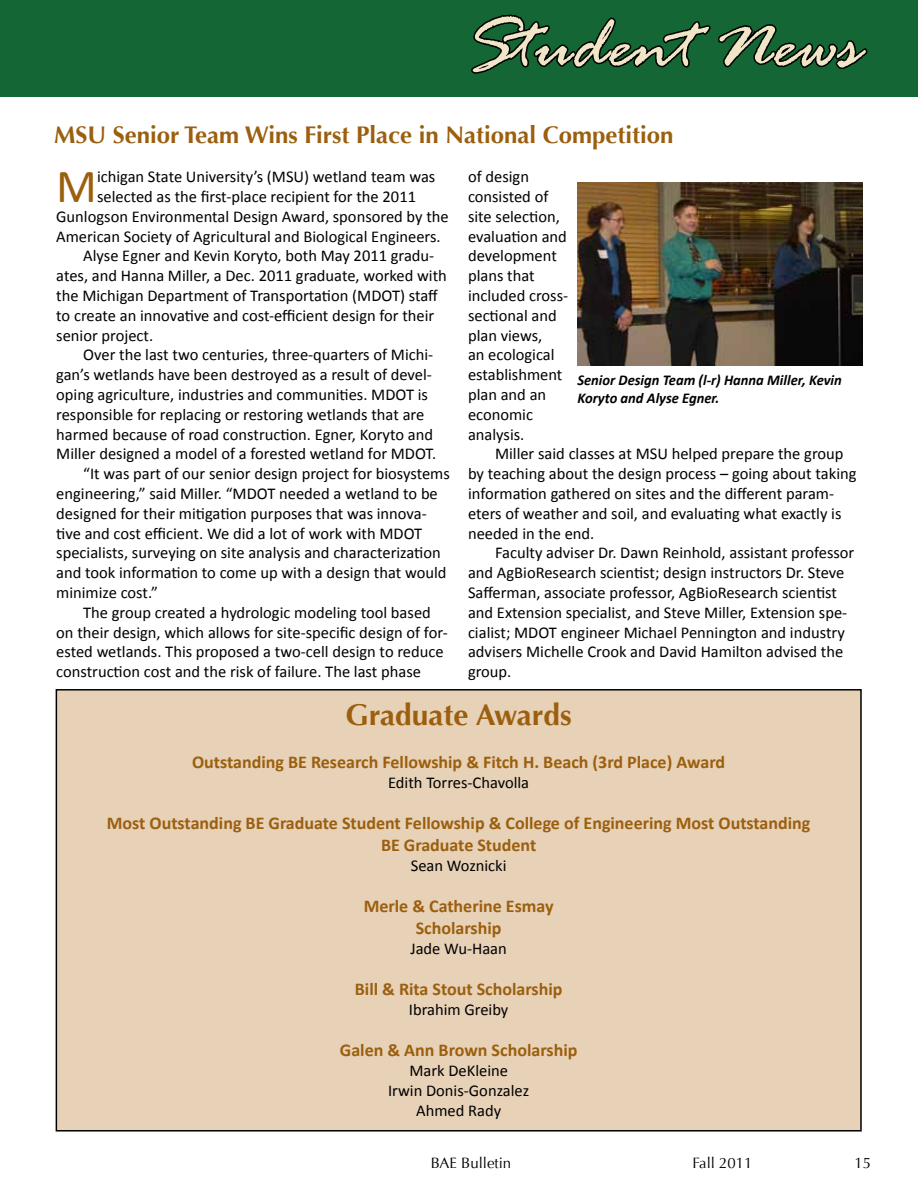
<style>
.page{position:relative;width:918px;height:1188px;background:#fff}
.page>*{position:absolute;margin:0;border:0;box-sizing:border-box;transform-origin:0 0}
.t1{font:italic 78px "Rage";color:#f1e5c7}
.t2{font:47.7px "Calibri";color:#9b5f0e}
.t3{font:700 30px "Optima";color:#9b5f0e}
.t4{font:700 24px "Optima";color:#9b5f0e}
.t5{font:700 18px/21.6px "Calibri";color:#9b5f0e;text-align:center}
.t6{font:16.5px/19.8px "Calibri";color:#000}
.t7{font:italic 700 15px/18px "Calibri";color:#000}
.t8{font:15px "Optima";color:#000}
</style>
<div class="page">
<div style="left:0;top:0;width:918px;height:97px;background:#146734"></div>
<svg style="left:471px;top:14px;width:397px;height:60px"></svg>
<div style="left:56px;top:690px;width:805px;height:441px;background:#e7d1b7"></div>
<div style="left:56px;top:689px;width:806px;height:443px;border:2px solid #000"></div>
<img style="left:577px;top:182px;width:286px;height:184px">
<h1 class="t1" style="left:464px;top:3px;width:399px">Student News</h1>
<h3 class="t4" style="left:54px;top:121px;width:621px">MSU Senior Team Wins First Place in National Competition</h3>
<h2 class="t2" style="left:56px;top:157px;width:42px">M</h2>
<p class="t6" style="left:97px;top:166px;width:340px">ichigan State University’s (MSU) wetland team was</p>
<p class="t6" style="left:97px;top:186px;width:321px">selected as the first-place recipient for the 2011</p>
<p class="t6" style="left:56px;top:206px;width:394px">Gunlogson Environmental Design Award, sponsored by the</p>
<p class="t6" style="left:56px;top:225px;width:386px">American Society of Agricultural and Biological Engineers.</p>
<p class="t6" style="left:83px;top:245px;width:353px">Alyse Egner and Kevin Koryto, both May 2011 gradu-</p>
<p class="t6" style="left:56px;top:265px;width:392px">ates, and Hanna Miller, a Dec. 2011 graduate, worked with</p>
<p class="t6" style="left:56px;top:285px;width:383px">the Michigan Department of Transportation (MDOT) staff</p>
<p class="t6" style="left:56px;top:305px;width:380px">to create an innovative and cost-efficient design for their</p>
<p class="t6" style="left:56px;top:324px;width:98px">senior project.</p>
<p class="t6" style="left:83px;top:344px;width:352px">Over the last two centuries, three-quarters of Michi-</p>
<p class="t6" style="left:56px;top:364px;width:377px">gan’s wetlands have been destroyed as a result of devel-</p>
<p class="t6" style="left:56px;top:384px;width:373px">oping agriculture, industries and communities. MDOT is</p>
<p class="t6" style="left:56px;top:404px;width:370px">responsible for replacing or restoring wetlands that are</p>
<p class="t6" style="left:56px;top:423px;width:378px">harmed because of road construction. Egner, Koryto and</p>
<p class="t6" style="left:56px;top:443px;width:381px">Miller designed a model of a forested wetland for MDOT.</p>
<p class="t6" style="left:83px;top:463px;width:368px">“It was part of our senior design project for biosystems</p>
<p class="t6" style="left:56px;top:483px;width:383px">engineering,” said Miller. “MDOT needed a wetland to be</p>
<p class="t6" style="left:56px;top:503px;width:372px">designed for their mitigation purposes that was innova-</p>
<p class="t6" style="left:56px;top:522px;width:368px">tive and cost efficient. We did a lot of work with MDOT</p>
<p class="t6" style="left:56px;top:542px;width:386px">specialists, surveying on site analysis and characterization</p>
<p class="t6" style="left:56px;top:562px;width:392px">and took information to come up with a design that would</p>
<p class="t6" style="left:56px;top:582px;width:103px">minimize cost.”</p>
<p class="t6" style="left:83px;top:602px;width:349px">The group created a hydrologic modeling tool based</p>
<p class="t6" style="left:56px;top:621px;width:393px">on their design, which allows for site‑specific design of for-</p>
<p class="t6" style="left:56px;top:641px;width:389px">ested wetlands. This proposed a two-cell design to reduce</p>
<p class="t6" style="left:56px;top:661px;width:366px">construction cost and the risk of failure. The last phase</p>
<p class="t6" style="left:468px;top:166px;width:102px">of design consisted of site selection, evaluation and development plans that included cross&shy;sectional and plan views,<br>an ecological establishment plan and an economic analysis.</p>
<p class="t6" style="left:468px;top:443px;width:390px;text-indent:27px">Miller said classes at MSU helped prepare the group by teaching about the design process – going about taking information gathered on sites and the different param&shy;eters of weather and soil, and evaluating what exactly is needed in the end.</p>
<p class="t6" style="left:468px;top:542px;width:388px;text-indent:27px">Faculty adviser Dr. Dawn Reinhold, assistant professor and AgBioResearch scientist; design instructors Dr. Steve Safferman, associate professor, AgBioResearch scientist and Extension specialist, and Steve Miller, Extension spe&shy;cialist; MDOT engineer Michael Pennington and industry advisers Michelle Crook and David Hamilton advised the group.</p>
<p class="t7" style="left:577px;top:370px;width:266px">Senior Design Team (l-r) Hanna Miller, Kevin<br>Koryto and Alyse Egner.</p>
<h3 class="t3" style="left:345px;top:697px;width:228px">Graduate Awards</h3>
<p class="t5" style="left:192px;top:750px;width:535px">Outstanding BE Research Fellowship &amp; Fitch H. Beach (3rd Place) Award</p>
<p class="t6" style="left:388px;top:772px;width:143px">Edith Torres-Chavolla</p>
<p class="t5" style="left:107px;top:812px;width:705px">Most Outstanding BE Graduate Student Fellowship &amp; College of Engineering Most Outstanding<br>BE Graduate Student</p>
<p class="t6" style="left:411px;top:855px;width:97px">Sean Woznicki</p>
<p class="t5" style="left:364px;top:894px;width:192px">Merle &amp; Catherine Esmay<br>Scholarship</p>
<p class="t6" style="left:410px;top:937px;width:98px">Jade Wu-Haan</p>
<p class="t5" style="left:355px;top:977px;width:209px">Bill &amp; Rita Stout Scholarship</p>
<p class="t6" style="left:409px;top:999px;width:101px">Ibrahim Greiby</p>
<p class="t5" style="left:340px;top:1038px;width:239px">Galen &amp; Ann Brown Scholarship</p>
<p class="t6" style="left:388px;top:1060px;width:143px;text-align:center">Mark DeKleine<br>Irwin Donis-Gonzalez<br>Ahmed Rady</p>
<p class="t8" style="left:431px;top:1154px;width:82px">BAE Bulletin</p>
<p class="t8" style="left:693px;top:1154px;width:62px">Fall 2011</p>
<p class="t8" style="left:855px;top:1154px;width:18px">15</p>
</div>
